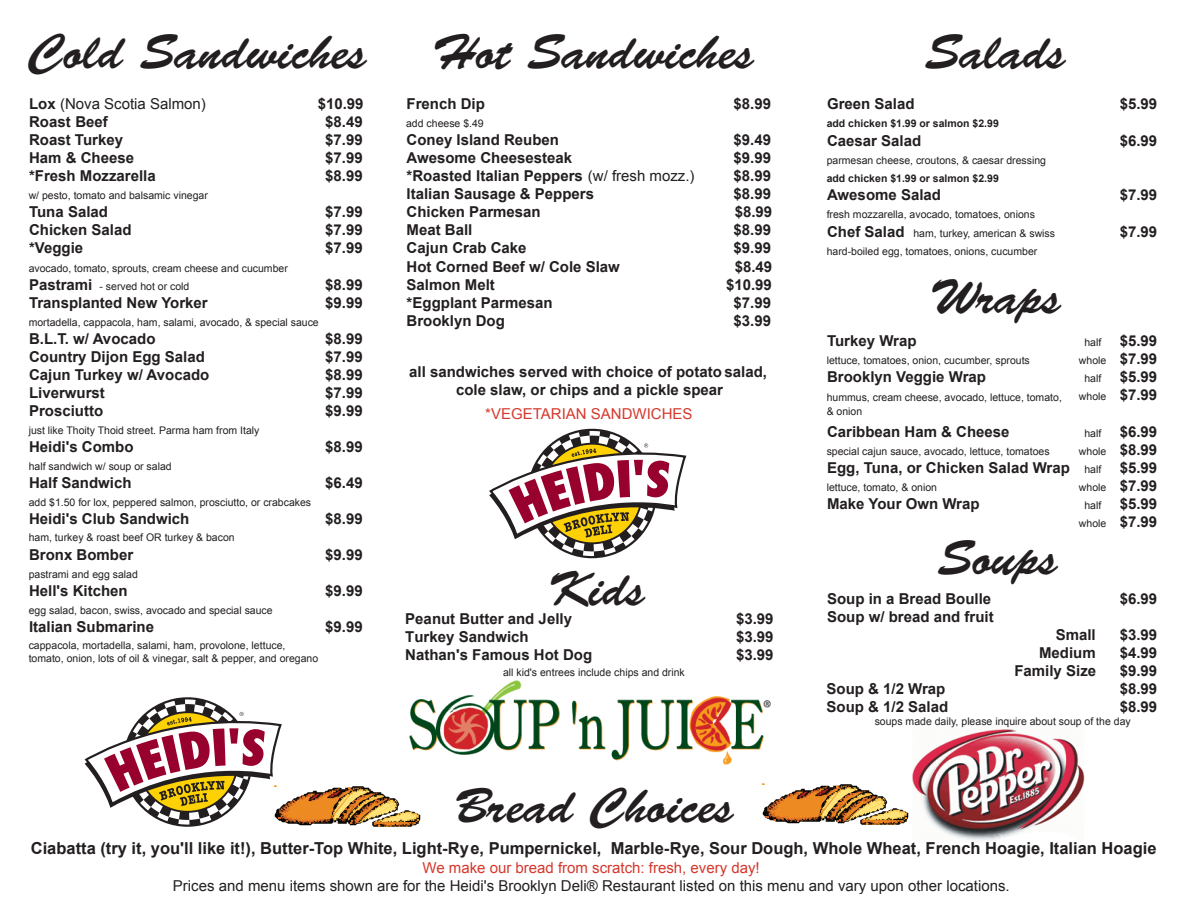
<style>
.page{position:relative;width:1188px;height:918px;background:#fff}
.page>*{position:absolute;margin:0;border:0;box-sizing:border-box;transform-origin:0 0}
.t1{font:49.5px "Brush Script Std";color:#231f20}
.t2{font:700 16.5px "Arial";color:#231f20}
.t3{font:700 15px/18px "Arial";color:#231f20}
.t4{font:15px/18px "Arial";color:#231f20;text-align:center}
.t5{font:15px "Arial";color:#d5382c}
.t6{font:10.5px/18px "Arial";color:#231f20}
.t7{font:700 10.5px "Arial";color:#231f20}
.s1{font-weight:400}
.s2{font-weight:700;font-size:15px}
.s3{font-weight:700}
.s4{color:#d5382c}
</style>
<div class="page">
<img style="left:908px;top:729px;width:177px;height:112px">
<img style="left:420px;top:680px;width:351px;height:85px">
<svg style="left:489px;top:428px;width:198px;height:131px"></svg>
<svg style="left:84px;top:697px;width:336px;height:130px"></svg>
<svg style="left:763px;top:784px;width:145px;height:41px"></svg>
<p class="t1" style="left:29px;top:24px;width:340px">Cold Sandwiches</p>
<p class="t1" style="left:432px;top:24px;width:324px">Hot Sandwiches</p>
<p class="t1" style="left:925px;top:24px;width:142px">Salads</p>
<p class="t3" style="left:318px;top:95px;width:47px;text-align:center">$10.99 $8.49 $7.99 $7.99 $8.99</p>
<p class="t3" style="left:325px;top:203px;width:39px;text-align:justify">$7.99 $7.99 $7.99</p>
<p class="t3" style="left:325px;top:276px;width:39px">$8.99 $9.99</p>
<p class="t3" style="left:325px;top:330px;width:39px;text-align:justify">$8.99 $7.99 $8.99 $7.99 $9.99</p>
<p class="t3" style="left:325px;top:438px;width:39px">$8.99</p>
<p class="t3" style="left:325px;top:474px;width:39px">$6.49</p>
<p class="t3" style="left:325px;top:510px;width:39px">$8.99</p>
<p class="t3" style="left:325px;top:546px;width:39px">$9.99</p>
<p class="t3" style="left:325px;top:582px;width:39px">$9.99</p>
<p class="t3" style="left:325px;top:618px;width:39px">$9.99</p>
<p class="t3" style="left:29px;top:95px;width:178px">Lox <span class="s1">(Nova Scotia Salmon)<br></span>Roast Beef<br>Roast Turkey<br>Ham &amp; Cheese<br>*Fresh Mozzarella</p>
<p class="t6" style="left:29px;top:186px;width:181px">w/ pesto, tomato and balsamic vinegar</p>
<p class="t3" style="left:29px;top:203px;width:104px">Tuna Salad<br>Chicken Salad *Veggie</p>
<p class="t6" style="left:29px;top:259px;width:261px">avocado, tomato, sprouts, cream cheese and cucumber<br><span class="s2">Pastrami</span> - served hot or cold</p>
<p class="t3" style="left:29px;top:294px;width:180px">Transplanted New Yorker</p>
<p class="t6" style="left:29px;top:313px;width:292px">mortadella, cappacola, ham, salami, avocado, &amp; special sauce</p>
<p class="t3" style="left:29px;top:330px;width:182px">B.L.T. w/ Avocado<br>Country Dijon Egg Salad<br>Cajun Turkey w/ Avocado<br>Liverwurst<br>Prosciutto</p>
<p class="t6" style="left:29px;top:421px;width:232px">just like Thoity Thoid street. Parma ham from Italy</p>
<p class="t3" style="left:29px;top:438px;width:106px">Heidi's Combo</p>
<p class="t6" style="left:29px;top:457px;width:144px">half sandwich w/ soup or salad</p>
<p class="t3" style="left:29px;top:474px;width:104px">Half Sandwich</p>
<p class="t6" style="left:29px;top:493px;width:284px">add $1.50 for lox, peppered salmon, prosciutto, or crabcakes</p>
<p class="t3" style="left:29px;top:510px;width:162px">Heidi's Club Sandwich</p>
<p class="t6" style="left:29px;top:529px;width:208px">ham, turkey &amp; roast beef OR turkey &amp; bacon</p>
<p class="t3" style="left:29px;top:546px;width:106px">Bronx Bomber</p>
<p class="t6" style="left:29px;top:565px;width:111px">pastrami and egg salad</p>
<p class="t3" style="left:29px;top:582px;width:100px">Hell's Kitchen</p>
<p class="t6" style="left:29px;top:601px;width:245px">egg salad, bacon, swiss, avocado and special sauce</p>
<p class="t3" style="left:29px;top:618px;width:127px">Italian Submarine</p>
<p class="t6" style="left:29px;top:639px;width:291px;line-height:12.6px">cappacola, mortadella, salami, ham, provolone, lettuce, tomato, onion, lots of oil &amp; vinegar, salt &amp; pepper, and oregano</p>
<p class="t3" style="left:407px;top:95px;width:80px">French Dip</p>
<p class="t6" style="left:406px;top:114px;width:79px">add cheese $.49</p>
<p class="t3" style="left:407px;top:131px;width:290px">Coney Island Reuben<br>Awesome Cheesesteak<br>*Roasted Italian Peppers <span class="s1">(w/ fresh mozz.)<br></span>Italian Sausage &amp; Peppers<br>Chicken Parmesan<br>Meat Ball<br>Cajun Crab Cake<br>Hot Corned Beef w/ Cole Slaw<br>Salmon Melt<br>*Eggplant Parmesan<br>Brooklyn Dog</p>
<p class="t3" style="left:734px;top:95px;width:39px">$8.99</p>
<p class="t3" style="left:726px;top:131px;width:48px;text-align:center">$9.49 $9.99 $8.99 $8.99 $8.99 $8.99 $9.99 $8.49 $10.99 $7.99 $3.99</p>
<p class="t3" style="left:409px;top:363px;width:359px;text-align:center">all sandwiches served with choice of potato salad, cole slaw, or chips and a pickle spear</p>
<p class="t5" style="left:485px;top:404px;width:209px">*VEGETARIAN SANDWICHES</p>
<p class="t1" style="left:548px;top:561px;width:99px">Kids</p>
<p class="t3" style="left:405px;top:610px;width:188px">Peanut Butter and Jelly<br>Turkey Sandwich<br>Nathan's Famous Hot Dog</p>
<p class="t3" style="left:736px;top:610px;width:39px;text-align:justify">$3.99 $3.99 $3.99</p>
<p class="t6" style="left:503px;top:663px;width:183px">all kid's entrees include chips and drink</p>
<p class="t1" style="left:454px;top:778px;width:282px">Bread Choices</p>
<p class="t3" style="left:827px;top:95px;width:89px">Green Salad</p>
<p class="t7" style="left:827px;top:116px;width:174px">add chicken $1.99 or salmon $2.99</p>
<p class="t3" style="left:827px;top:133px;width:96px">Caesar Salad</p>
<p class="t6" style="left:827px;top:152px;width:221px">parmesan cheese, croutons, &amp; caesar dressing <span class="s3">add chicken $1.99 or salmon $2.99</span></p>
<p class="t3" style="left:827px;top:187px;width:115px">Awesome Salad</p>
<p class="t6" style="left:827px;top:205px;width:230px;line-height:19px">fresh mozzarella, avocado, tomatoes, onions<br><span class="s2">Chef Salad</span> ham, turkey, american &amp; swiss</p>
<p class="t6" style="left:827px;top:243px;width:212px">hard-boiled egg, tomatoes, onions, cucumber</p>
<p class="t1" style="left:930px;top:270px;width:133px">Wraps</p>
<p class="t3" style="left:827px;top:333px;width:91px">Turkey Wrap</p>
<p class="t6" style="left:827px;top:352px;width:205px">lettuce, tomatoes, onion, cucumber, sprouts</p>
<p class="t3" style="left:827px;top:369px;width:160px">Brooklyn Veggie Wrap</p>
<p class="t6" style="left:827px;top:390px;width:237px;line-height:14.7px">hummus, cream cheese, avocado, lettuce, tomato, &amp; onion</p>
<p class="t3" style="left:827px;top:424px;width:184px">Caribbean Ham &amp; Cheese</p>
<p class="t6" style="left:827px;top:443px;width:224px">special cajun sauce, avocado, lettuce, tomatoes</p>
<p class="t3" style="left:827px;top:460px;width:244px">Egg, Tuna, or Chicken Salad Wrap</p>
<p class="t6" style="left:827px;top:479px;width:112px">lettuce, tomato, &amp; onion</p>
<p class="t3" style="left:827px;top:496px;width:154px">Make Your Own Wrap</p>
<p class="t1" style="left:938px;top:531px;width:122px">Soups</p>
<p class="t6" style="left:1079px;top:333px;width:29px;text-align:center">half whole half whole</p>
<p class="t6" style="left:1079px;top:424px;width:29px;text-align:center">half whole half whole half whole</p>
<p class="t3" style="left:1120px;top:95px;width:39px">$5.99</p>
<p class="t3" style="left:1120px;top:133px;width:39px">$6.99</p>
<p class="t3" style="left:1120px;top:187px;width:39px">$7.99</p>
<p class="t3" style="left:1120px;top:224px;width:39px">$7.99</p>
<p class="t3" style="left:1120px;top:333px;width:39px;text-align:justify">$5.99 $7.99 $5.99 $7.99</p>
<p class="t3" style="left:1120px;top:424px;width:39px;text-align:justify">$6.99 $8.99 $5.99 $7.99 $5.99 $7.99</p>
<p class="t3" style="left:1120px;top:590px;width:39px">$6.99</p>
<p class="t3" style="left:1120px;top:626px;width:39px;text-align:justify">$3.99 $4.99 $9.99 $8.99 $8.99</p>
<p class="t3" style="left:827px;top:590px;width:168px">Soup in a Bread Boulle<br>Soup w/ bread and fruit</p>
<p class="t3" style="left:1014px;top:626px;width:83px;text-align:right">Small<br>Medium<br>Family Size</p>
<p class="t6" style="left:875px;top:712px;width:258px">soups made daily, please inquire about soup of the day</p>
<p class="t3" style="left:827px;top:681px;width:123px">Soup &amp; 1/2 Wrap<br>Soup &amp; 1/2 Salad</p>
<p class="t2" style="left:31px;top:837px;width:1127px">Ciabatta (try it, you'll like it!), Butter-Top White, Light-Ry e, Pumpernickel, Marble- Rye, Sour Dough, Whole Wheat, French Hoagie, Italian Hoagie</p>
<p class="t4" style="left:173px;top:859px;width:838px"><span class="s4">We make our bread from scratch: fresh, every day!<br></span>Prices and menu items shown are for the Heidi's Brooklyn Deli® Restaurant listed on this menu and vary upon other locations.</p>
</div>
